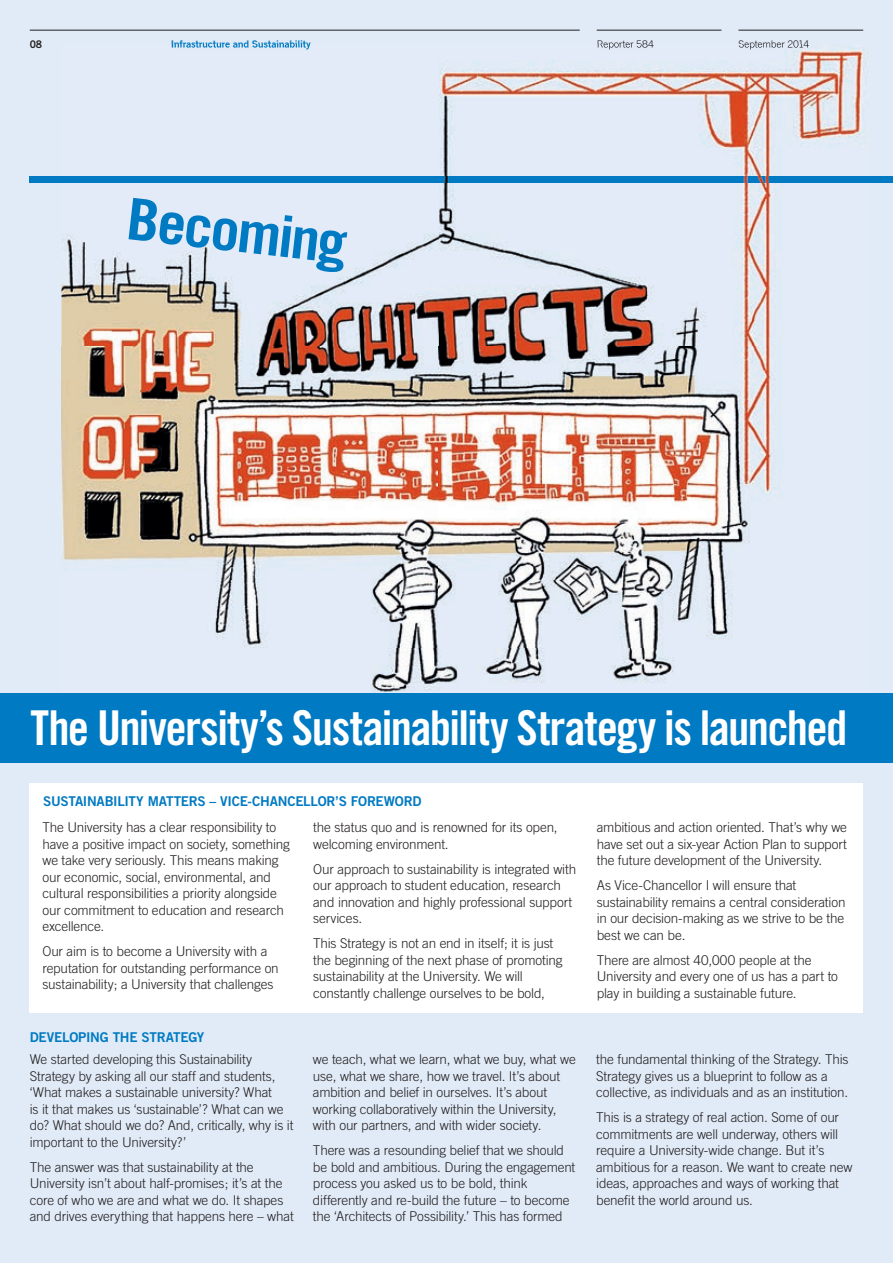
<style>
.page{position:relative;width:893px;height:1263px;background:#e1ebf7}
.page>*{position:absolute;margin:0;border:0;box-sizing:border-box;transform-origin:0 0}
.t1{font:57.6px "Trade Gothic Bold Cond Twenty";color:#007ac2;scale:1.15 1}
.t2{font:48px "Trade Gothic Bold Cond Twenty";letter-spacing:-.035em;color:#fff}
.t3{font:300 13.5px/16.5px "Trade Gothic";letter-spacing:-.01em;color:#231f20}
.t4{font:13.5px "Trade Gothic Bold Two";letter-spacing:-.02em;color:#007ac2}
.t5{font:10.5px "Trade Gothic Bold Two";letter-spacing:-.015em;color:#007ac2}
.t6{font:300 10.5px "Trade Gothic";letter-spacing:-.015em;color:#231f20}
.t7{font:10.5px "Trade Gothic Bold Two";color:#231f20}
</style>
<div class="page">
<div style="left:30px;top:783px;width:833px;height:230px;background:#fff"></div>
<div style="left:30px;top:177px;width:863px;height:6px;background:#007ac2"></div>
<hr style="left:30px;top:30px;width:550px;height:1px;background:#231f20">
<hr style="left:597px;top:30px;width:124px;height:1px;background:#231f20">
<hr style="left:738px;top:30px;width:125px;height:1px;background:#231f20">
<img style="left:62px;top:45px;width:808px;height:648px">
<img style="left:62px;top:177px;width:808px;height:6px">
<img style="left:172px;top:45px;width:139px;height:5px">
<img style="left:598px;top:45px;width:56px;height:4px">
<img style="left:739px;top:45px;width:70px;height:4px">
<div style="left:0;top:693px;width:893px;height:69px;background:#007ac2"></div>
<p class="t7" style="left:30px;top:37px;width:14px">08</p>
<p class="t5" style="left:171px;top:37px;width:141px">Infrastructure and Sustainability</p>
<p class="t6" style="left:597px;top:38px;width:59px">Reporter 584</p>
<p class="t6" style="left:738px;top:38px;width:72px">September 2014</p>
<h1 class="t1" style="left:131px;top:183px;width:194px;rotate:7deg">Becoming</h1>
<h2 class="t2" style="left:31px;top:698px;width:818px">The University’s Sustainability Strategy is launched</h2>
<p class="t4" style="left:43px;top:793px;width:380px">SUSTAINABILITY MATTERS – VICE-CHANCELLOR’S FOREWORD</p>
<p class="t3" style="left:43px;top:819px;width:249px">The University has a clear responsibility to have a positive impact on society, something we take very seriously. This means making our economic, social, environmental, and cultural responsibilities a priority alongside our commitment to education and research excellence.</p>
<p class="t3" style="left:43px;top:943px;width:238px">Our aim is to become a University with a reputation for outstanding performance on sustainability; a University that challenges</p>
<p class="t3" style="left:313px;top:819px;width:246px">the status quo and is renowned for its open, welcoming environment.</p>
<p class="t3" style="left:313px;top:860px;width:265px">Our approach to sustainability is integrated with our approach to student education, research and innovation and highly professional support services.</p>
<p class="t3" style="left:313px;top:935px;width:251px">This Strategy is not an end in itself; it is just the beginning of the next phase of promoting sustainability at the University. We will constantly challenge ourselves to be bold,</p>
<p class="t4" style="left:30px;top:1028px;width:176px">DEVELOPING THE STRATEGY</p>
<p class="t3" style="left:30px;top:1051px;width:265px">We started developing this Sustainability Strategy by asking all our staff and students, ‘What makes a sustainable university? What<br>is it that makes us ‘sustainable’? What can we do? What should we do? And, critically, why is it important to the University?’</p>
<p class="t3" style="left:30px;top:1158px;width:266px">The answer was that sustainability at the University isn’t about half-promises; it’s at the core of who we are and what we do. It shapes and drives everything that happens here – what</p>
<p class="t3" style="left:313px;top:1051px;width:264px">we teach, what we learn, what we buy, what we use, what we share, how we travel. It’s about ambition and belief in ourselves. It’s about working collaboratively within the University, with our partners, and with wider society.</p>
<p class="t3" style="left:313px;top:1142px;width:264px">There was a resounding belief that we should be bold and ambitious. During the engagement process you asked us to be bold, think differently and re-build the future – to become the ‘Architects of Possibility.’ This has formed</p>
<p class="t3" style="left:597px;top:819px;width:252px;text-align:justify">ambitious and action oriented. That’s why we have set out a six-year Action Plan to support the future development of the University.</p>
<p class="t3" style="left:597px;top:877px;width:250px">As Vice-Chancellor I will ensure that sustainability remains a central consideration in our decision-making as we strive to be the best we can be.</p>
<p class="t3" style="left:597px;top:951px;width:243px">There are almost 40,000 people at the<br>University and every one of us has a part to play in building a sustainable future.</p>
<p class="t3" style="left:596px;top:1051px;width:254px">the fundamental thinking of the Strategy. This<br>Strategy gives us a blueprint to follow as a collective, as individuals and as an institution.</p>
<p class="t3" style="left:596px;top:1109px;width:258px">This is a strategy of real action. Some of our commitments are well underway, others will require a University-wide change. But it’s ambitious for a reason. We want to create new ideas, approaches and ways of working that benefit the world around us.</p>
</div>
